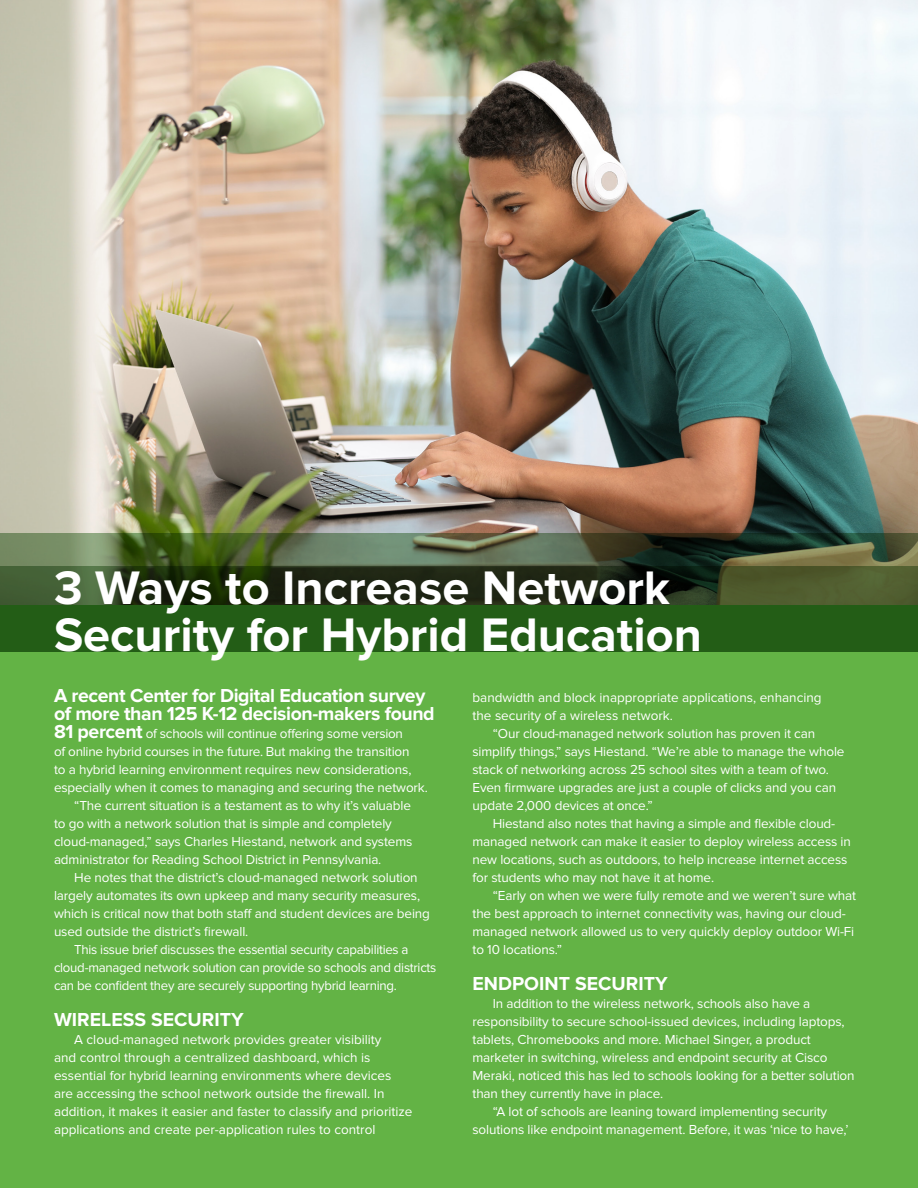
<style>
.page{position:relative;width:918px;height:1188px;background:#fff}
.page>*{position:absolute;margin:0;border:0;box-sizing:border-box;transform-origin:0 0}
.t1{font:700 48.75px/46.5px "Proxima Nova";color:#fff}
.t2{font:700 19.5px/18px "Proxima Nova";letter-spacing:-.02em;color:#fff}
.t3{font:700 19.5px "Proxima Nova";color:#fff}
.t4{font:13.5px/18px "Proxima Nova";letter-spacing:-.01em;color:#fff}
.s1{font-weight:700;font-size:19.5px}
</style>
<div class="page">
<div style="left:0;top:604px;width:918px;height:584px;background:#63b345"></div>
<img style="left:0;top:0;width:918px;height:533px">
<svg style="left:0;top:533px;width:918px;height:33px;background:#536342"></svg>
<svg style="left:0;top:566px;width:918px;height:85px;background:#274c18"></svg>
<p class="t1" style="left:54px;top:566px;width:650px">3 Ways to Increase Network<br>Security for Hybrid Education</p>
<p class="t2" style="left:54px;top:687px;width:382px">A recent Center for Digital Education survey of more than 125 K-12 decision-makers found</p>
<p class="t4" style="left:54px;top:725px;width:375px"><span class="s1">81 percent</span> of schools will continue offering some version<br>of online hybrid courses in the future. But making the transition<br>to a hybrid learning environment requires new considerations, especially when it comes to managing and securing the network.</p>
<p class="t4" style="left:54px;top:797px;width:360px;text-indent:20px">“The current situation is a testament as to why it’s valuable to go with a network solution that is simple and completely cloud-managed,” says Charles Hiestand, network and systems administrator for Reading School District in Pennsylvania.</p>
<p class="t4" style="left:54px;top:869px;width:378px;text-indent:20px">He notes that the district’s cloud-managed network solution largely automates its own upkeep and many security measures, which is critical now that both staff and student devices are being used outside the district’s firewall.</p>
<p class="t4" style="left:54px;top:941px;width:384px;text-indent:20px">This issue brief discusses the essential security capabilities a cloud-managed network solution can provide so schools and districts can be confident they are securely supporting hybrid learning.</p>
<p class="t3" style="left:54px;top:1008px;width:191px">WIRELESS SECURITY</p>
<p class="t4" style="left:54px;top:1031px;width:360px;text-indent:20px">A cloud-managed network provides greater visibility<br>and control through a centralized dashboard, which is essential for hybrid learning environments where devices are accessing the school network outside the firewall. In addition, it makes it easier and faster to classify and prioritize applications and create per-application rules to control</p>
<p class="t4" style="left:472px;top:689px;width:351px">bandwidth and block inappropriate applications, enhancing the security of a wireless network.</p>
<p class="t4" style="left:472px;top:725px;width:374px;text-indent:20px">“Our cloud-managed network solution has proven it can simplify things,” says Hiestand. “We’re able to manage the whole stack of networking across 25 school sites with a team of two.<br>Even firmware upgrades are just a couple of clicks and you can update 2,000 devices at once.”</p>
<p class="t4" style="left:472px;top:815px;width:380px;text-indent:20px">Hiestand also notes that having a simple and flexible cloud&shy;managed network can make it easier to deploy wireless access in new locations, such as outdoors, to help increase internet access for students who may not have it at home.</p>
<p class="t4" style="left:472px;top:887px;width:385px;text-indent:20px">“Early on when we were fully remote and we weren’t sure what the best approach to internet connectivity was, having our cloud&shy;managed network allowed us to very quickly deploy outdoor Wi-Fi to 10 locations.”</p>
<p class="t3" style="left:472px;top:972px;width:197px">ENDPOINT SECURITY</p>
<p class="t4" style="left:472px;top:995px;width:384px;text-indent:20px">In addition to the wireless network, schools also have a responsibility to secure school-issued devices, including laptops, tablets, Chromebooks and more. Michael Singer, a product marketer in switching, wireless and endpoint security at Cisco Meraki, noticed this has led to schools looking for a better solution than they currently have in place.</p>
<p class="t4" style="left:472px;top:1103px;width:378px;text-align:center">“A lot of schools are leaning toward implementing security solutions like endpoint management. Before, it was ‘nice to have,’</p>
</div>
